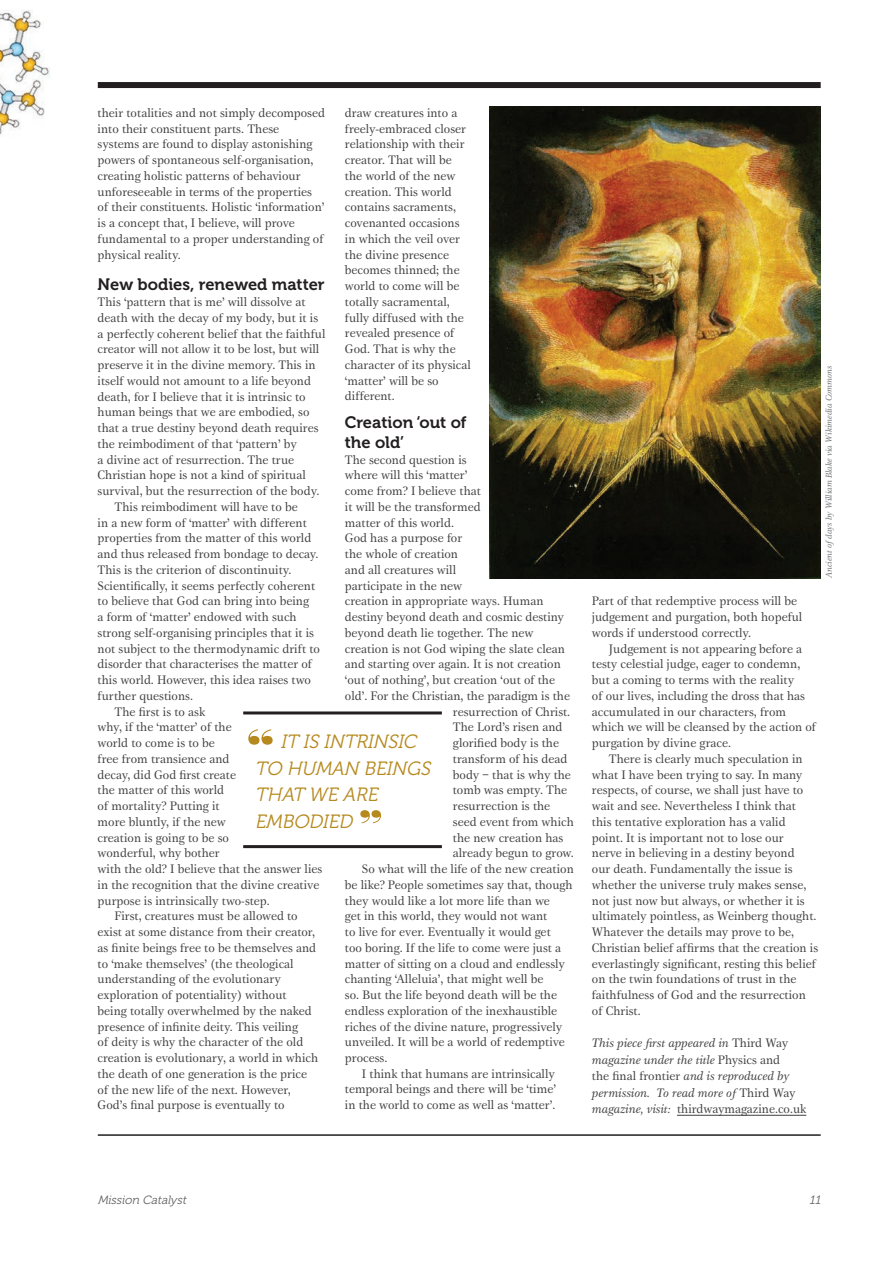
<style>
.page{position:relative;width:893px;height:1263px;background:#fff}
.page>*{position:absolute;margin:0;border:0;box-sizing:border-box;transform-origin:0 0}
.t1{font:italic 19.2px/26.5px "Museo 300";color:#b5891d}
.Main_body{font:16.5px "Museo 700";color:#231f20}
.Main_body-2{font:12.75px/15.8px "Gamma EF";color:#3e3e3f}
.Main_body-3{font:italic 12.75px/16.5px "Gamma EF";color:#3e3e3f}
.t2{font:italic 12px "Museo 300";color:#636366}
.t3{font:italic 9px "Gamma EF";color:#6c6d70}
.s1{font-style:normal}
</style>
<div class="page">
<img style="left:0;top:10px;width:200px;height:125px">
<hr style="left:677px;top:1115px;width:129px;height:1px;background:#3e3e3f">
<svg style="left:360px;top:810px;width:21px;height:13px"></svg>
<svg style="left:248px;top:729px;width:25px;height:16px"></svg>
<hr style="left:243px;top:711px;width:199px;height:3px;background:#231f20">
<hr style="left:243px;top:845px;width:199px;height:3px;background:#231f20">
<img style="left:489px;top:106px;width:332px;height:473px">
<hr style="left:98px;top:1134px;width:723px;height:2px;background:#231f20">
<div style="left:98px;top:82px;width:723px;height:6px;background:#231f20"></div>
<p class="Main_body-2" style="left:98px;top:105px;width:229px">their totalities and not simply decomposed into their constituent parts. These<br>systems are found to display astonishing powers of spontaneous self-organisation, creating holistic patterns of behaviour unforeseeable in terms of the properties of their constituents. Holistic ‘information’ is a concept that, I believe, will prove fundamental to a proper understanding of physical reality.</p>
<p class="Main_body" style="left:98px;top:275px;width:229px">New bodies, renewed matter</p>
<p class="Main_body-2" style="left:98px;top:294px;width:229px">This ‘pattern that is me’ will dissolve at death with the decay of my body, but it is a perfectly coherent belief that the faithful creator will not allow it to be lost, but will preserve it in the divine memory. This in itself would not amount to a life beyond death, for I believe that it is intrinsic to human beings that we are embodied, so that a true destiny beyond death requires the reimbodiment of that ‘pattern’ by<br>a divine act of resurrection. The true Christian hope is not a kind of spiritual survival, but the resurrection of the body.</p>
<p class="Main_body-2" style="left:98px;top:498px;width:224px;text-indent:17px">This reimbodiment will have to be<br>in a new form of ‘matter’ with different properties from the matter of this world and thus released from bondage to decay.<br>This is the criterion of discontinuity.<br>Scientifically, it seems perfectly coherent to believe that God can bring into being<br>a form of ‘matter’ endowed with such strong self-organising principles that it is not subject to the thermodynamic drift to disorder that characterises the matter of this world. However, this idea raises two further questions.</p>
<p class="Main_body-2" style="left:98px;top:703px;width:226px;text-indent:17px">The first is to ask<br>why, if the ‘matter’ of the<br>world to come is to be<br>free from transience and<br>decay, did God first create<br>the matter of this world<br>of mortality? Putting it<br>more bluntly, if the new<br>creation is going to be so<br>wonderful, why bother<br>with the old? I believe that the answer lies in the recognition that the divine creative purpose is intrinsically two-step.</p>
<p class="Main_body-2" style="left:98px;top:908px;width:222px;text-indent:17px">First, creatures must be allowed to exist at some distance from their creator, as finite beings free to be themselves and to ‘make themselves’ (the theological understanding of the evolutionary exploration of potentiality) without being totally overwhelmed by the naked presence of infinite deity. This veiling<br>of deity is why the character of the old creation is evolutionary, a world in which the death of one generation is the price of the new life of the next. However, God’s final purpose is eventually to</p>
<p class="Main_body-2" style="left:345px;top:105px;width:127px">draw creatures into a freely-embraced closer relationship with their creator. That will be the world of the new creation. This world contains sacraments, covenanted occasions in which the veil over the divine presence becomes thinned; the world to come will be totally sacramental, fully diffused with the revealed presence of<br>God. That is why the character of its physical ‘matter’ will be so different.</p>
<p class="Main_body" style="left:345px;top:433px;width:61px">the old’</p>
<p class="Main_body-2" style="left:345px;top:451px;width:123px">The second question is</p>
<p class="Main_body-2" style="left:345px;top:467px;width:124px">where will this ‘matter’</p>
<p class="Main_body-2" style="left:345px;top:483px;width:138px">come from? I believe that</p>
<p class="Main_body-2" style="left:345px;top:498px;width:137px">it will be the transformed</p>
<p class="Main_body-2" style="left:345px;top:514px;width:111px">matter of this world.</p>
<p class="Main_body-2" style="left:345px;top:530px;width:119px">God has a purpose for</p>
<p class="Main_body-2" style="left:345px;top:546px;width:115px">the whole of creation</p>
<p class="Main_body-2" style="left:345px;top:561px;width:113px">and all creatures will</p>
<p class="Main_body-2" style="left:345px;top:577px;width:119px">participate in the new</p>
<p class="Main_body-2" style="left:345px;top:593px;width:200px">creation in appropriate ways. Human</p>
<p class="Main_body-2" style="left:345px;top:609px;width:221px">destiny beyond death and cosmic destiny</p>
<p class="Main_body-2" style="left:345px;top:624px;width:190px">beyond death lie together. The new</p>
<p class="Main_body-2" style="left:345px;top:640px;width:221px">creation is not God wiping the slate clean</p>
<p class="Main_body-2" style="left:345px;top:656px;width:217px">and starting over again. It is not creation</p>
<p class="Main_body-2" style="left:345px;top:672px;width:212px">‘out of nothing’, but creation ‘out of the</p>
<p class="Main_body-2" style="left:345px;top:687px;width:227px">old’. For the Christian, the paradigm is the</p>
<p class="Main_body-2" style="left:453px;top:703px;width:119px">resurrection of Christ.</p>
<p class="Main_body-2" style="left:453px;top:719px;width:111px">The Lord’s risen and</p>
<p class="Main_body-2" style="left:453px;top:735px;width:108px">glorified body is the</p>
<p class="Main_body-2" style="left:453px;top:750px;width:116px">transform of his dead</p>
<p class="Main_body-2" style="left:453px;top:766px;width:120px">body – that is why the</p>
<p class="Main_body-2" style="left:453px;top:782px;width:116px">tomb was empty. The</p>
<p class="Main_body-2" style="left:453px;top:798px;width:99px">resurrection is the</p>
<p class="Main_body-2" style="left:453px;top:813px;width:123px">seed event from which</p>
<p class="Main_body-2" style="left:453px;top:829px;width:112px">the new creation has</p>
<p class="Main_body-2" style="left:453px;top:845px;width:123px">already begun to grow.</p>
<p class="Main_body-2" style="left:345px;top:861px;width:230px;text-indent:17px">So what will the life of the new creation be like? People sometimes say that, though they would like a lot more life than we<br>get in this world, they would not want<br>to live for ever. Eventually it would get<br>too boring. If the life to come were just a matter of sitting on a cloud and endlessly chanting ‘Alleluia’, that might well be<br>so. But the life beyond death will be the endless exploration of the inexhaustible riches of the divine nature, progressively unveiled. It will be a world of redemptive process.</p>
<p class="Main_body-2" style="left:345px;top:1065px;width:213px;text-align:justify;text-indent:17px">I think that humans are intrinsically temporal beings and there will be ‘time’ in the world to come as well as ‘matter’.</p>
<p class="Main_body" style="left:345px;top:413px;width:123px">Creation ‘out of</p>
<p class="t1" style="left:255px;top:729px;width:181px;text-indent:26px">IT IS INTRINSIC<br>TO HUMAN BEINGS<br>THAT WE ARE<br>EMBODIED</p>
<p class="t3" style="left:823px;top:578px;width:214px;rotate:-90deg">Ancient of days by William Blake via Wikimedia Commons</p>
<p class="Main_body-2" style="left:592px;top:593px;width:212px">Part of that redemptive process will be judgement and purgation, both hopeful words if understood correctly.</p>
<p class="Main_body-2" style="left:592px;top:640px;width:226px;text-indent:17px">Judgement is not appearing before a testy celestial judge, eager to condemn, but a coming to terms with the reality<br>of our lives, including the dross that has accumulated in our characters, from which we will be cleansed by the action of purgation by divine grace.</p>
<p class="Main_body-2" style="left:592px;top:750px;width:228px;text-indent:17px">There is clearly much speculation in what I have been trying to say. In many respects, of course, we shall just have to wait and see. Nevertheless I think that this tentative exploration has a valid point. It is important not to lose our<br>nerve in believing in a destiny beyond<br>our death. Fundamentally the issue is whether the universe truly makes sense, not just now but always, or whether it is ultimately pointless, as Weinberg thought.<br>Whatever the details may prove to be, Christian belief affirms that the creation is everlastingly significant, resting this belief on the twin foundations of trust in the faithfulness of God and the resurrection of Christ.</p>
<p class="Main_body-3" style="left:592px;top:1034px;width:216px">This piece first appeared in <span class="s1">Third Way </span>magazine under the title <span class="s1">Physics and<br>the final frontier</span> and is reproduced by permission. To read more of <span class="s1">Third Way </span>magazine, visit: <span class="s1">thirdwaymagazine.co.uk</span></p>
<p class="t2" style="left:98px;top:1193px;width:93px">Mission Catalyst</p>
<p class="t2" style="left:809px;top:1193px;width:16px">11</p>
</div>
